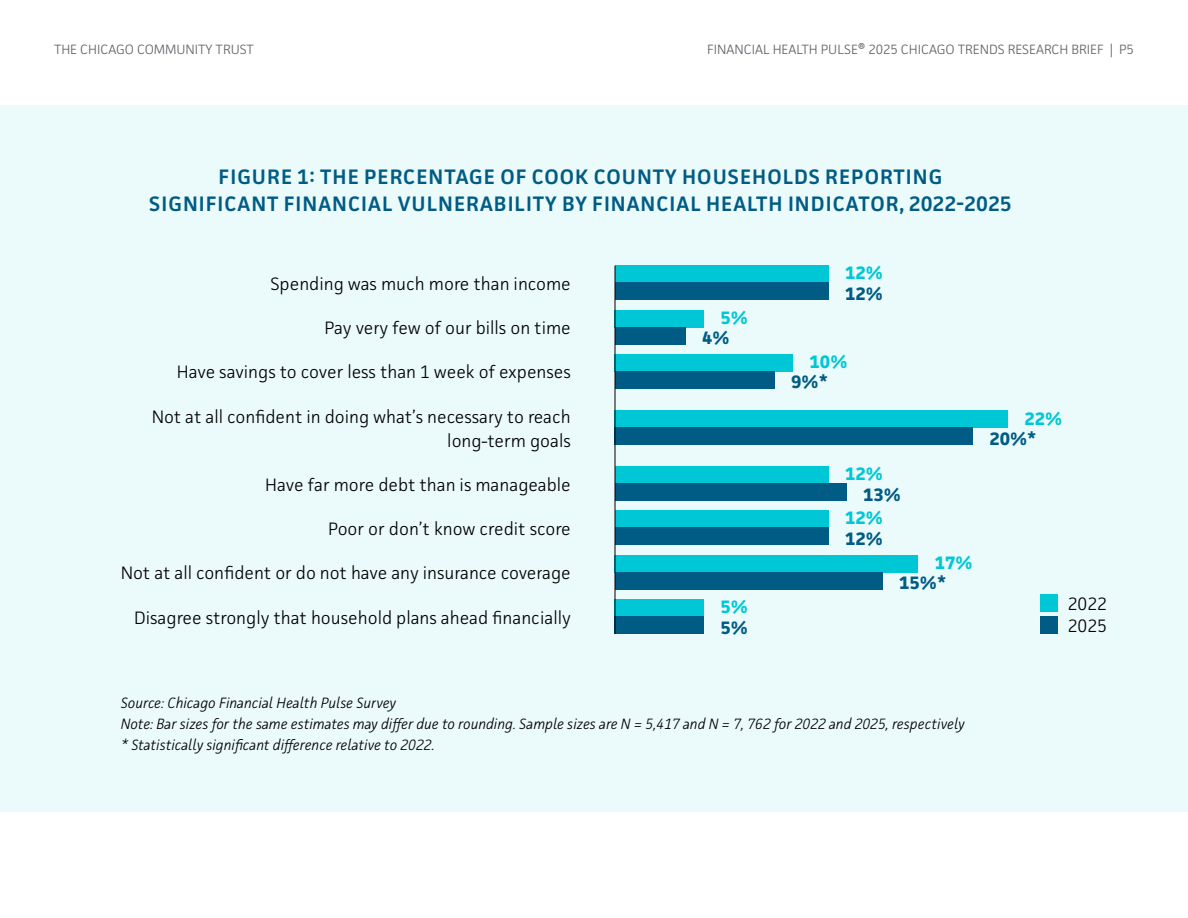
<style>
.page{position:relative;width:1188px;height:918px;background:#fff}
.page>*{position:absolute;margin:0;border:0;box-sizing:border-box;transform-origin:0 0}
.t1{font:600 21px/27px "Facit";letter-spacing:.05em;color:#005c84;text-align:center}
.t2{font:300 18px/24px "Facit";color:#000;text-align:right}
.t3{font:700 18px "Facit";color:#005c84}
.t4{font:700 18px "Facit";color:#00c7d6}
.t5{font:italic 300 15px "Facit";color:#000}
.t6{font:300 13.5px "Facit";color:#5e6167}
</style>
<div class="page">
<div style="left:0;top:106px;width:1188px;height:706px;background:#ebfafb"></div>
<div style="left:615px;top:266px;width:214px;height:17px;background:#00c7d6"></div>
<div style="left:615px;top:283px;width:214px;height:17px;background:#005c84"></div>
<div style="left:615px;top:310px;width:89px;height:17px;background:#00c7d6"></div>
<div style="left:615px;top:327px;width:70px;height:17px;background:#005c84"></div>
<div style="left:615px;top:354px;width:178px;height:17px;background:#00c7d6"></div>
<div style="left:615px;top:371px;width:160px;height:18px;background:#005c84"></div>
<div style="left:615px;top:411px;width:393px;height:17px;background:#00c7d6"></div>
<div style="left:615px;top:428px;width:358px;height:17px;background:#005c84"></div>
<div style="left:615px;top:466px;width:214px;height:18px;background:#00c7d6"></div>
<div style="left:615px;top:484px;width:231px;height:17px;background:#005c84"></div>
<div style="left:615px;top:511px;width:214px;height:17px;background:#00c7d6"></div>
<div style="left:615px;top:528px;width:214px;height:17px;background:#005c84"></div>
<div style="left:615px;top:555px;width:303px;height:17px;background:#00c7d6"></div>
<div style="left:615px;top:572px;width:268px;height:17px;background:#005c84"></div>
<div style="left:615px;top:600px;width:89px;height:17px;background:#00c7d6"></div>
<div style="left:615px;top:617px;width:89px;height:17px;background:#005c84"></div>
<hr style="left:615px;top:266px;width:1px;height:368px;background:#000">
<div style="left:1040px;top:595px;width:17px;height:17px;background:#00c7d6"></div>
<div style="left:1040px;top:617px;width:17px;height:17px;background:#005c84"></div>
<p class="t6" style="left:54px;top:41px;width:201px">THE CHICAGO COMMUNITY TRUST</p>
<p class="t6" style="left:707px;top:41px;width:428px">FINANCIAL HEALTH PULSE® 2025 CHICAGO TRENDS RESEARCH BRIEF | P5</p>
<p class="t1" style="left:149px;top:163px;width:864px">FIGURE 1: THE PERCENTAGE OF COOK COUNTY HOUSEHOLDS REPORTING<br>SIGNIFICANT FINANCIAL VULNERABILITY BY FINANCIAL HEALTH INDICATOR, 2022-2025</p>
<p class="t2" style="left:270px;top:271px;width:302px">Spending was much more than income</p>
<p class="t2" style="left:324px;top:316px;width:248px">Pay very few of our bills on time</p>
<p class="t2" style="left:177px;top:360px;width:396px">Have savings to cover less than 1 week of expenses</p>
<p class="t2" style="left:152px;top:404px;width:421px">Not at all confident in doing what’s necessary to reach long-term goals</p>
<p class="t2" style="left:265px;top:472px;width:307px">Have far more debt than is manageable</p>
<p class="t2" style="left:328px;top:517px;width:244px">Poor or don’t know credit score</p>
<p class="t2" style="left:121px;top:561px;width:452px">Not at all confident or do not have any insurance coverage</p>
<p class="t2" style="left:134px;top:605px;width:438px">Disagree strongly that household plans ahead financially</p>
<p class="t4" style="left:720px;top:305px;width:29px">5%</p>
<p class="t3" style="left:702px;top:326px;width:29px">4%</p>
<p class="t4" style="left:845px;top:261px;width:39px">12%</p>
<p class="t3" style="left:845px;top:281px;width:39px">12%</p>
<p class="t4" style="left:810px;top:349px;width:39px">10%</p>
<p class="t3" style="left:791px;top:370px;width:38px">9%*</p>
<p class="t4" style="left:845px;top:462px;width:39px">12%</p>
<p class="t3" style="left:863px;top:482px;width:39px">13%</p>
<p class="t3" style="left:845px;top:526px;width:39px">12%</p>
<p class="t4" style="left:845px;top:506px;width:39px">12%</p>
<p class="t4" style="left:935px;top:550px;width:39px">17%</p>
<p class="t3" style="left:899px;top:571px;width:49px">15%*</p>
<p class="t4" style="left:1024px;top:406px;width:39px">22%</p>
<p class="t3" style="left:989px;top:426px;width:49px">20%*</p>
<p class="t4" style="left:720px;top:595px;width:29px">5%</p>
<p class="t2" style="left:1068px;top:592px;width:41px">2022</p>
<p class="t2" style="left:1068px;top:614px;width:41px">2025</p>
<p class="t3" style="left:720px;top:615px;width:29px">5%</p>
<p class="t5" style="left:121px;top:693px;width:277px">Source: Chicago Financial Health Pulse Survey</p>
<p class="t5" style="left:121px;top:714px;width:846px">Note: Bar sizes for the same estimates may differ due to rounding. Sample sizes are N = 5,417 and N = 7, 762 for 2022 and 2025, respectively</p>
<p class="t5" style="left:121px;top:735px;width:316px">* Statistically significant difference relative to 2022.</p>
</div>
